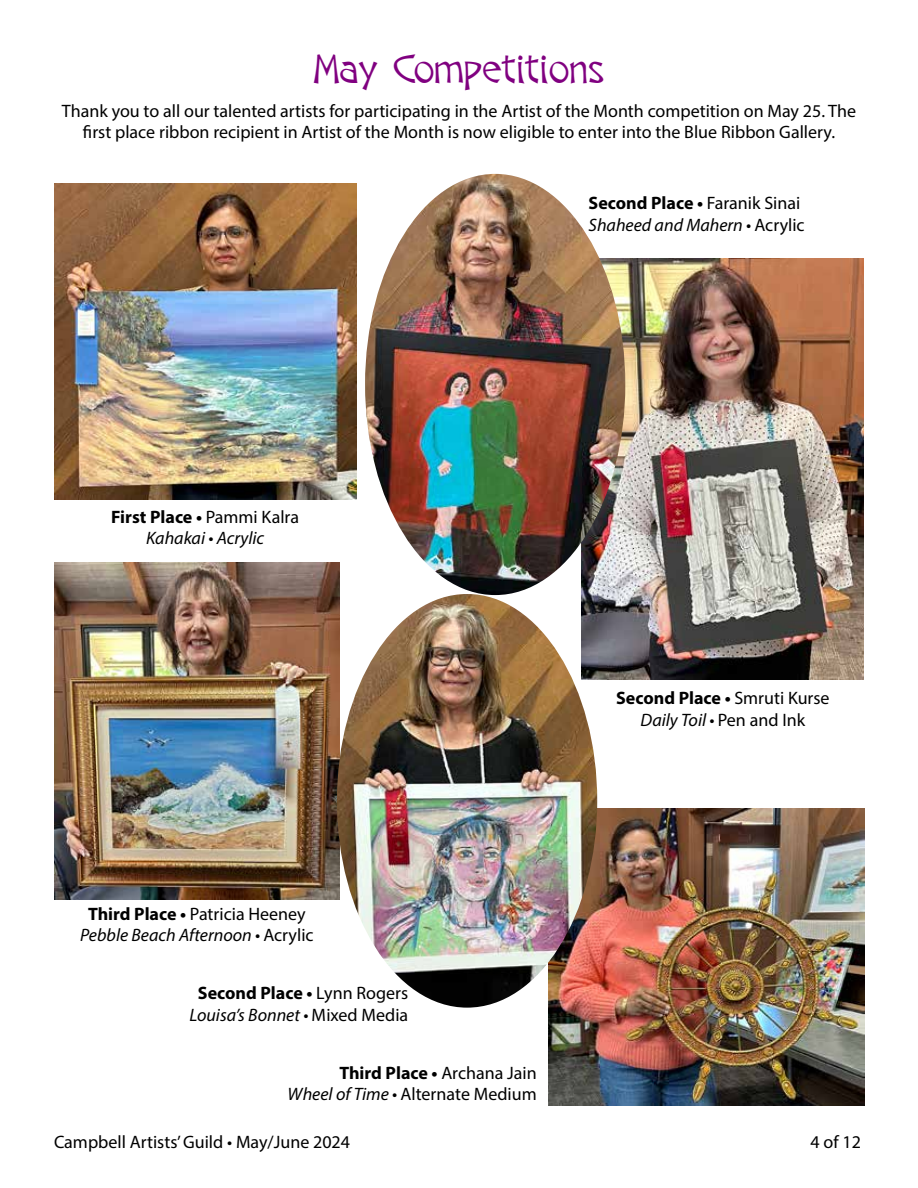
<style>
.page{position:relative;width:918px;height:1188px;background:#fff}
.page>*{position:absolute;margin:0;border:0;box-sizing:border-box;transform-origin:0 0}
.t1{font:36px "Doorn Display";color:#800080}
.t2{font:18px/21.6px "Myriad Pro";color:#000;text-align:center}
.t3{font:italic 18px/21.6px "Myriad Pro";color:#000;text-align:center}
.s1{font-weight:700}
.s2{font-style:italic}
.s3{font-weight:700;font-style:normal}
.s4{font-style:normal}
</style>
<div class="page">
<img style="left:548px;top:809px;width:316px;height:297px">
<img style="left:54px;top:184px;width:302px;height:316px">
<img style="left:54px;top:563px;width:286px;height:337px">
<img style="left:597px;top:258px;width:267px;height:421px">
<img style="left:365px;top:174px;width:260px;height:421px">
<img style="left:337px;top:594px;width:260px;height:414px">
<h1 class="t1" style="left:314px;top:45px;width:292px">May Competitions</h1>
<p class="t2" style="left:62px;top:100px;width:796px">Thank you to all our talented artists for participating in the Artist of the Month competition on May 25. The first place ribbon recipient in Artist of the Month is now eligible to enter into the Blue Ribbon Gallery.</p>
<p class="t2" style="left:589px;top:192px;width:218px;text-align:left"><span class="s1">Second Place •</span> Faranik Sinai<br><span class="s2">Shaheed and Mahern •</span> Acrylic</p>
<p class="t3" style="left:111px;top:506px;width:189px"><span class="s3">First Place •</span> <span class="s4">Pammi Kalra<br></span>Kahakai • Acrylic</p>
<p class="t2" style="left:80px;top:903px;width:235px"><span class="s1">Third Place •</span> Patricia Heeney<br><span class="s2">Pebble Beach Afternoon •</span> Acrylic</p>
<p class="t2" style="left:190px;top:982px;width:220px"><span class="s1">Second Place •</span> Lynn Rogers<br><span class="s2">Louisa’s Bonnet •</span> Mixed Media</p>
<p class="t2" style="left:288px;top:1062px;width:251px;text-align:right"><span class="s1">Third Place •</span> Archana Jain<br><span class="s2">Wheel of Time •</span> Alternate Medium</p>
<p class="t2" style="left:616px;top:687px;width:215px"><span class="s1">Second Place •</span> Smruti Kurse<br><span class="s2">Daily Toil •</span> Pen and Ink</p>
<p class="t2" style="left:54px;top:1130px;width:298px">Campbell Artists’ Guild • May/June 2024</p>
<p class="t2" style="left:811px;top:1130px;width:52px">4 of 12</p>
</div>
